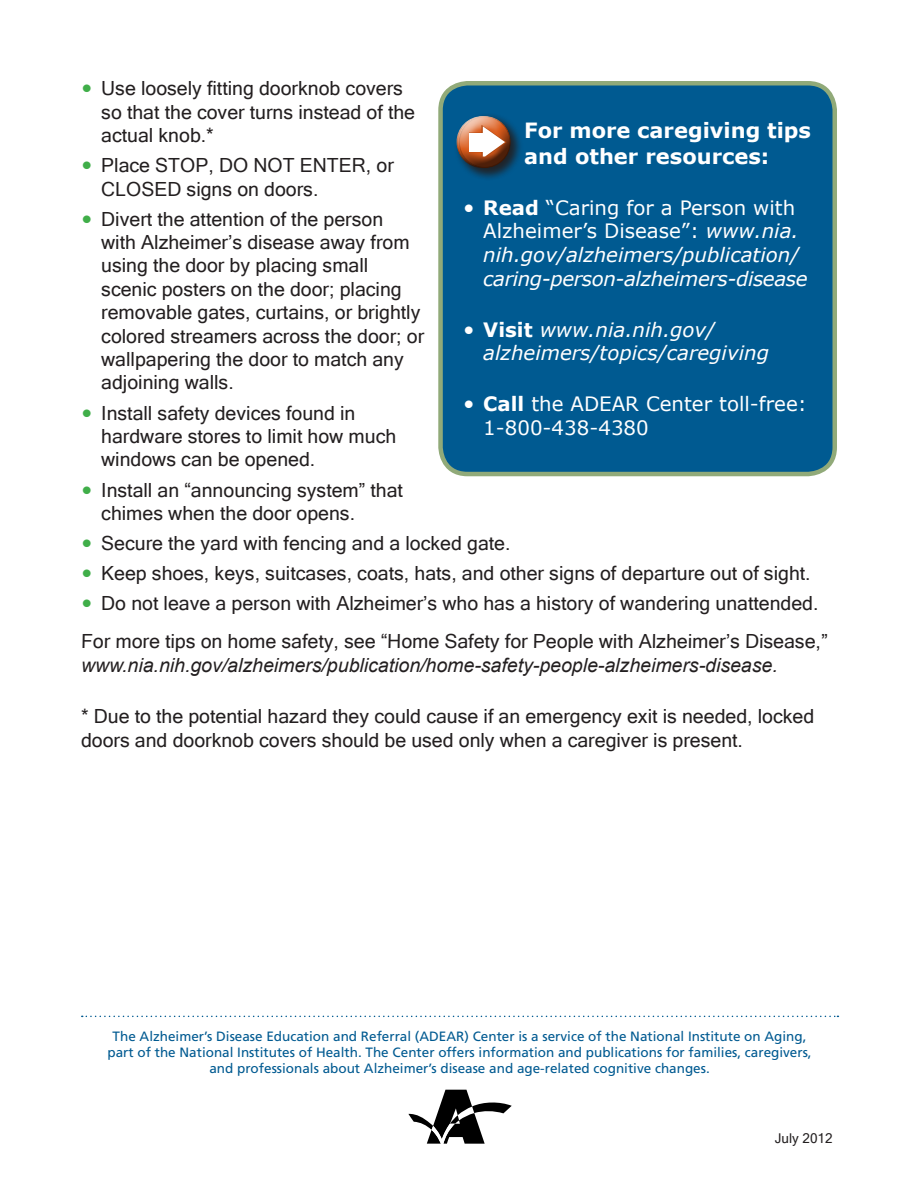
<style>
.page{position:relative;width:918px;height:1188px;background:#fff}
.page>*{position:absolute;margin:0;border:0;box-sizing:border-box;transform-origin:0 0}
.BOX_text_-_14_17{font:700 21px/25.5px "Verdana";color:#fff}
.t1{font:italic 19.8px/23.7px "Verdana";letter-spacing:-.02em;color:#fff}
.t2{font:italic 19.8px/23.7px "Verdana";color:#fff}
.t3{font:19.8px/23.7px "Verdana";color:#fff}
.body_text-_13_16{font:19.5px/23.4px "Microsoft Sans Serif";color:#231f20}
.body_text-_13_16-2{font:italic 19.5px/24px "Arial";color:#231f20}
.The_ADEAR_Center{font:13.5px/16.2px "Frutiger LT Std";color:#005a91;text-align:center}
.date_page_2{font:13.5px "Microsoft Sans Serif";color:#231f20}
.s1{font-family:"Verdana";font-size:21px;color:#40ae49}
.s2{font-family:"Microsoft Sans Serif";font-style:normal}
.s3{font-style:normal;font-size:21px}
.s4{font-weight:700;font-style:normal}
.s5{font-style:normal}
.s6{font-size:21px}
.s7{font-weight:700}
</style>
<div class="page">
<div style="left:441px;top:83px;width:394px;height:391px;background:#005a91;border-radius:27px"></div>
<div style="left:438px;top:81px;width:399px;height:395px;border:4px solid #91aa79;border-radius:27px"></div>
<div style="left:456px;top:113px;width:67px;height:68px;background:#231f20;opacity:.75"></div>
<div style="left:458px;top:114px;width:54px;height:38px;background:#fff;opacity:.75"></div>
<div style="left:458px;top:123px;width:54px;height:46px;background:#231f20;opacity:.75"></div>
<svg style="left:467px;top:125px;width:40px;height:32px"></svg>
<svg style="left:82px;top:1016px;width:756px;height:1px"></svg>
<svg style="left:408px;top:1090px;width:104px;height:54px"></svg>
<p class="body_text-_13_16" style="left:101px;top:76px;width:315px;text-indent:-20px"><span class="s1">•</span> Use loosely fitting doorknob covers so that the cover turns instead of the actual knob.*</p>
<p class="body_text-_13_16" style="left:101px;top:153px;width:294px;text-indent:-20px"><span class="s1">•</span> Place STOP, DO NOT ENTER, or<br>CLOSED signs on doors.</p>
<p class="body_text-_13_16" style="left:101px;top:206px;width:324px;text-indent:-20px"><span class="s1">•</span> Divert the attention of the person<br>with Alzheimer’s disease away from using the door by placing small scenic posters on the door; placing removable gates, curtains, or brightly colored streamers across the door; or wallpapering the door to match any adjoining walls.</p>
<p class="body_text-_13_16" style="left:101px;top:400px;width:297px;text-indent:-20px"><span class="s1">•</span> Install safety devices found in hardware stores to limit how much windows can be opened.</p>
<p class="body_text-_13_16" style="left:101px;top:477px;width:303px;text-indent:-20px"><span class="s1">•</span> Install an “announcing system” that chimes when the door opens.</p>
<p class="body_text-_13_16" style="left:81px;top:531px;width:431px"><span class="s1">•</span> Secure the yard with fencing and a locked gate.</p>
<p class="body_text-_13_16" style="left:81px;top:561px;width:731px"><span class="s1">•</span> Keep shoes, keys, suitcases, coats, hats, and other signs of departure out of sight.</p>
<p class="body_text-_13_16" style="left:81px;top:591px;width:739px"><span class="s1">•</span> Do not leave a person with Alzheimer’s who has a history of wandering unattended.</p>
<p class="body_text-_13_16-2" style="left:81px;top:629px;width:748px"><span class="s2">For more tips on home safety, see “Home Safety for People with Alzheimer’s Disease,” </span>www.nia.nih.gov/alzheimers/publication/home-safety-people-alzheimers-disease.</p>
<p class="body_text-_13_16" style="left:81px;top:703px;width:735px;line-height:24px">* Due to the potential hazard they could cause if an emergency exit is needed, locked doors and doorknob covers should be used only when a caregiver is present.</p>
<p class="BOX_text_-_14_17" style="left:524px;top:118px;width:288px">For more caregiving tips and other resources:</p>
<p class="t1" style="left:483px;top:195px;width:326px;text-indent:-20px"><span class="s3">•</span> <span class="s4">Read</span> <span class="s5">“Caring for a Person with Alzheimer’s Disease”:</span> www.nia. nih.gov/alzheimers/publication/ caring-person-alzheimers-disease</p>
<p class="t2" style="left:483px;top:317px;width:287px;text-indent:-20px"><span class="s3">•</span> <span class="s4">Visit</span> www.nia.nih.gov/ alzheimers/topics/caregiving</p>
<p class="t3" style="left:483px;top:392px;width:325px;text-indent:-20px"><span class="s6">•</span> <span class="s7">Call</span> the ADEAR Center toll-free:<br>1-800-438-4380</p>
<p class="The_ADEAR_Center" style="left:107px;top:1028px;width:706px">The Alzheimer’s Disease Education and Referral (ADEAR) Center is a service of the National Institute on Aging, part of the National Institutes of Health. The Center offers information and publications for families, caregivers, and professionals about Alzheimer’s disease and age-related cognitive changes.</p>
<p class="date_page_2" style="left:775px;top:1130px;width:59px">July 2012</p>
</div>
